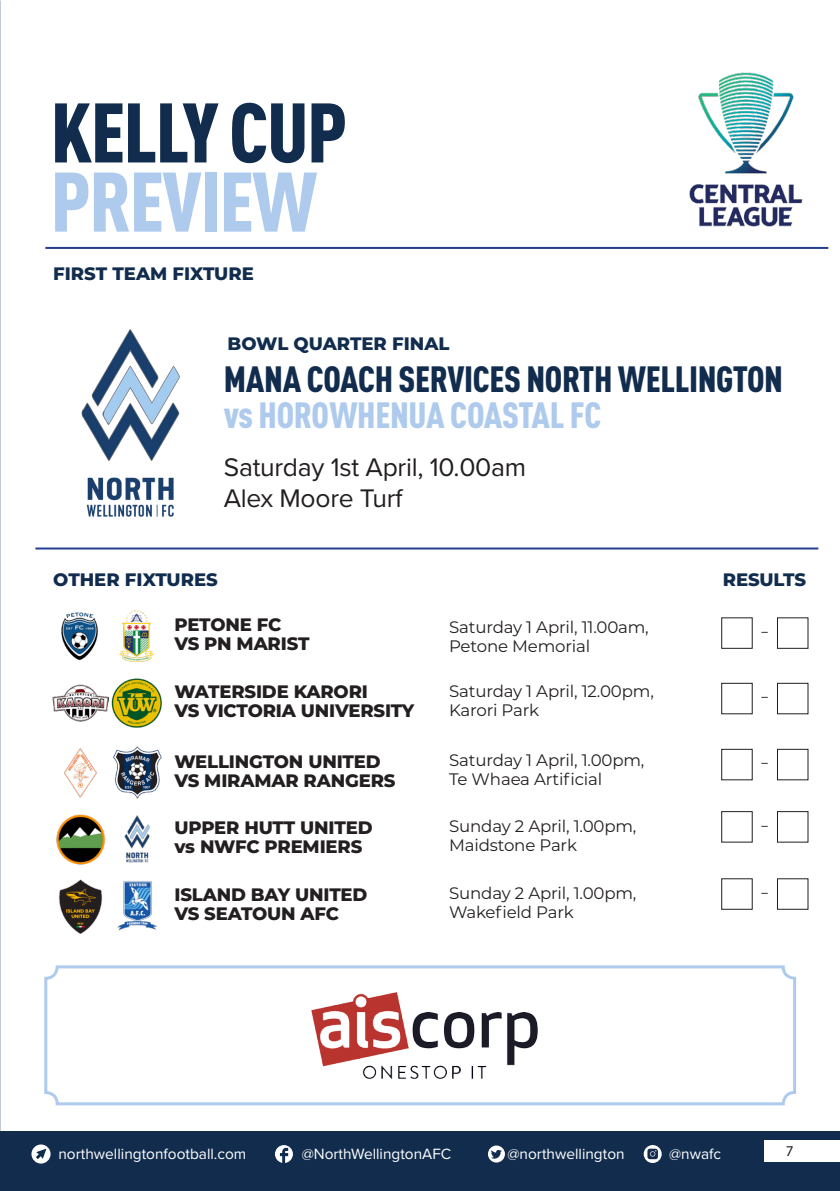
<style>
.page{position:relative;width:840px;height:1191px;background:#fff}
.page>*{position:absolute;margin:0;border:0;box-sizing:border-box;transform-origin:0 0}
.t1{font:900 condensed 83px/69.2px "DIN Pro";letter-spacing:-.02em;color:#112c4d}
.t2{font:900 condensed 36px/36px "DIN Pro";letter-spacing:-.01em;color:#112c4d}
.t3{font:26.4px/31.2px "Proxima Nova";letter-spacing:-.01em;color:#231f20}
.t4{font:800 18px/19px "Montserrat";letter-spacing:-.01em;color:#231f20}
.t5{font:800 18px "Montserrat";color:#112c4d}
.t6{font:16.6px/19px "Montserrat";letter-spacing:-.01em;color:#231f20}
.t7{font:15.4px "Proxima Nova";color:#fff}
.t8{font:15px "Myriad Pro";color:#231f20}
.t9{font:14.4px "Myriad Pro";color:#231f20}
.s1{color:#aecaec}
</style>
<div class="page">
<div style="left:0;top:1131px;width:839px;height:60px;background:#112c4d"></div>
<div style="left:764px;top:1140px;width:75px;height:21px;background:#fff"></div>
<svg style="left:275px;top:1145px;width:18px;height:18px"></svg>
<svg style="left:643px;top:1145px;width:18px;height:18px"></svg>
<svg style="left:488px;top:1145px;width:16px;height:17px"></svg>
<svg style="left:31px;top:1144px;width:20px;height:19px"></svg>
<img style="left:81px;top:329px;width:99px;height:188px">
<hr style="left:35px;top:547px;width:782px;height:2px;background:#253f8e">
<img style="left:52px;top:678px;width:110px;height:50px">
<img style="left:64px;top:746px;width:98px;height:53px">
<img style="left:56px;top:814px;width:94px;height:51px">
<img style="left:59px;top:879px;width:98px;height:55px">
<img style="left:61px;top:610px;width:93px;height:52px">
<hr style="left:45px;top:247px;width:782px;height:2px;background:#253f8e">
<div style="left:720px;top:811px;width:32px;height:31px;border:1px solid #231f20"></div>
<div style="left:720px;top:683px;width:32px;height:31px;border:1px solid #231f20"></div>
<div style="left:720px;top:617px;width:32px;height:32px;border:1px solid #231f20"></div>
<div style="left:720px;top:749px;width:32px;height:31px;border:1px solid #231f20"></div>
<div style="left:776px;top:811px;width:32px;height:31px;border:1px solid #231f20"></div>
<div style="left:776px;top:683px;width:32px;height:31px;border:1px solid #231f20"></div>
<div style="left:776px;top:617px;width:32px;height:32px;border:1px solid #231f20"></div>
<div style="left:776px;top:749px;width:32px;height:31px;border:1px solid #231f20"></div>
<img style="left:689px;top:72px;width:114px;height:155px">
<div style="left:44px;top:965px;width:751px;height:140px;border:3px solid #aecaec;border-radius:11px"></div>
<img style="left:311px;top:992px;width:227px;height:87px">
<p class="t1" style="left:51px;top:91px;width:298px">KELLY CUP<br><span class="s1">PREVIEW</span></p>
<p class="t5" style="left:53px;top:260px;width:202px">FIRST TEAM FIXTURE</p>
<p class="t5" style="left:227px;top:331px;width:223px">BOWL QUARTER FINAL</p>
<p class="t2" style="left:224px;top:357px;width:560px">MANA COACH SERVICES NORTH WELLINGTON <span class="s1">vs HOROWHENUA COASTAL FC</span></p>
<p class="t3" style="left:224px;top:450px;width:304px">Saturday 1st April, 10.00am<br>Alex Moore Turf</p>
<p class="t5" style="left:53px;top:566px;width:166px">OTHER FIXTURES</p>
<p class="t5" style="left:722px;top:566px;width:84px">RESULTS</p>
<p class="t4" style="left:174px;top:614px;width:136px">PETONE FC<br>VS PN MARIST</p>
<p class="t4" style="left:174px;top:681px;width:241px">WATERSIDE KARORI<br>VS VICTORIA UNIVERSITY</p>
<p class="t4" style="left:174px;top:750px;width:222px">WELLINGTON UNITED<br>VS MIRAMAR RANGERS</p>
<p class="t4" style="left:174px;top:816px;width:199px">UPPER HUTT UNITED vs NWFC PREMIERS</p>
<p class="t4" style="left:174px;top:884px;width:194px">ISLAND BAY UNITED<br>VS SEATOUN AFC</p>
<p class="t6" style="left:449px;top:617px;width:201px">Saturday 1 April, 11.00am,<br>Petone Memorial</p>
<p class="t6" style="left:449px;top:680px;width:206px">Saturday 1 April, 12.00pm,<br>Karori Park</p>
<p class="t6" style="left:449px;top:750px;width:197px">Saturday 1 April, 1.00pm,<br>Te Whaea Artificial</p>
<p class="t6" style="left:449px;top:816px;width:189px">Sunday 2 April, 1.00pm,<br>Maidstone Park</p>
<p class="t6" style="left:449px;top:883px;width:189px">Sunday 2 April, 1.00pm,<br>Wakefield Park</p>
<p class="t9" style="left:760px;top:622px;width:9px">–</p>
<p class="t9" style="left:760px;top:687px;width:9px">–</p>
<p class="t9" style="left:760px;top:753px;width:9px">–</p>
<p class="t9" style="left:760px;top:816px;width:9px">–</p>
<p class="t9" style="left:760px;top:883px;width:9px">–</p>
<p class="t7" style="left:58px;top:1142px;width:189px">northwellingtonfootball.com</p>
<p class="t7" style="left:301px;top:1142px;width:151px">@NorthWellingtonAFC</p>
<p class="t7" style="left:507px;top:1142px;width:118px">@northwellington</p>
<p class="t7" style="left:669px;top:1142px;width:53px">@nwafc</p>
<p class="t8" style="left:785px;top:1141px;width:9px">7</p>
</div>
